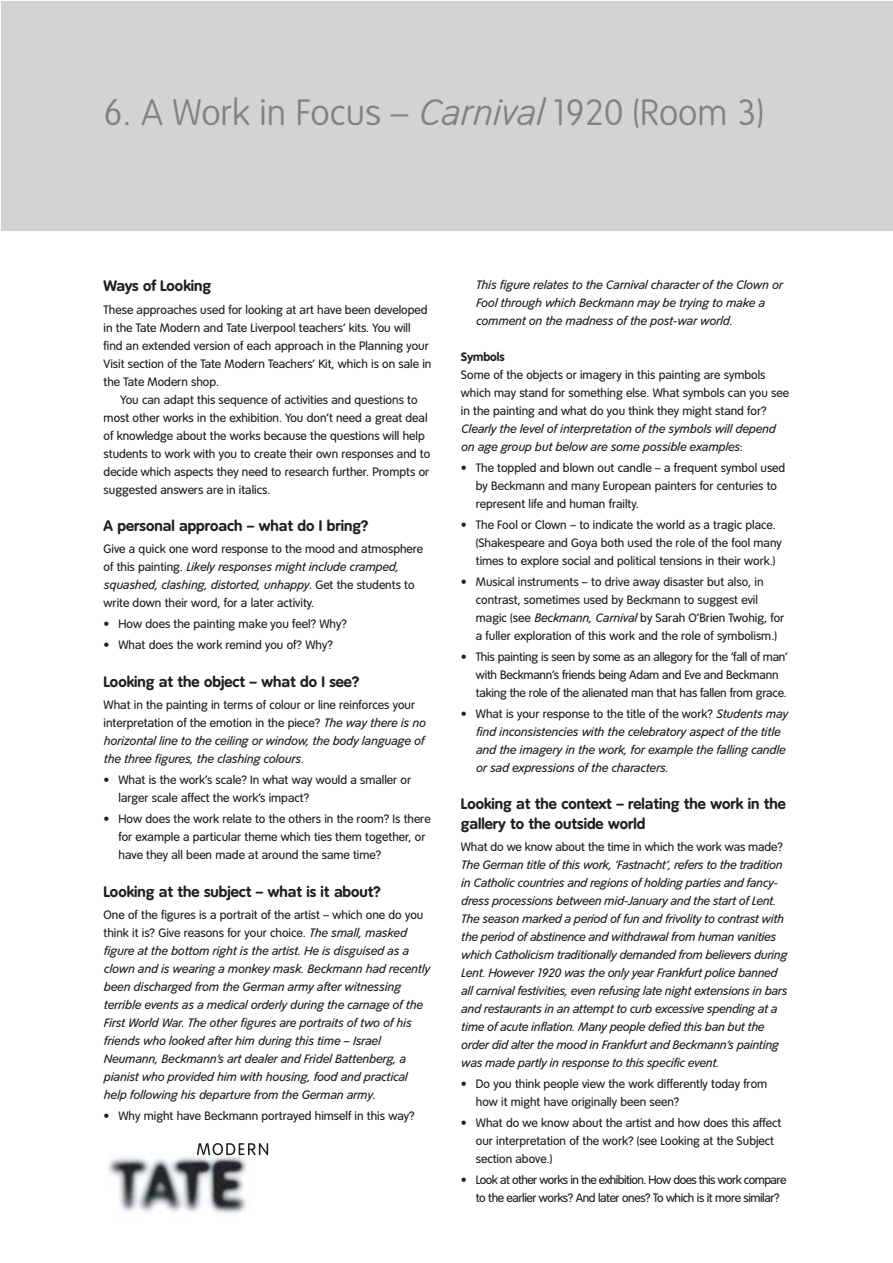
<style>
.page{position:relative;width:893px;height:1263px;background:#fff}
.page>*{position:absolute;margin:0;border:0;box-sizing:border-box;transform-origin:0 0}
.t1{font:100 36px "Tate";color:#808284}
.t2{font:700 15px/19.5px "Tate";color:#231f1f}
.t3{font:12px/18px "Tate";color:#231f1f}
.t4{font:italic 12px/18px "Tate";color:#231f1f}
.t5{font:12px/18px "Tate";letter-spacing:-.045em;color:#231f1f}
.t6{font:700 12px "Tate";color:#231f1f}
.s1{font-style:italic}
.s2{font-style:normal}
</style>
<div class="page">
<div style="left:1px;top:2px;width:891px;height:229px;background:#d1d3d5"></div>
<svg style="left:107px;top:1143px;width:162px;height:71px"></svg>
<svg style="left:197px;top:1143px;width:71px;height:12px"></svg>
<h1 class="t1" style="left:104px;top:97px;width:661px">6. A Work in Focus – <span class="s1">Carnival</span> 1920 (Room 3)</h1>
<p class="t2" style="left:104px;top:277px;width:109px">Ways of Looking</p>
<p class="t3" style="left:104px;top:301px;width:329px">These approaches used for looking at art have been developed in the Tate Modern and Tate Liverpool teachers’ kits. You will find an extended version of each approach in the Planning your Visit section of the Tate Modern Teachers’ Kit, which is on sale in the Tate Modern shop.</p>
<p class="t3" style="left:104px;top:391px;width:328px;text-indent:17px">You can adapt this sequence of activities and questions to most other works in the exhibition. You don’t need a great deal of knowledge about the works because the questions will help students to work with you to create their own responses and to decide which aspects they need to research further. Prompts or suggested answers are in italics.</p>
<p class="t2" style="left:104px;top:517px;width:266px">A personal approach – what do I bring?</p>
<p class="t3" style="left:104px;top:541px;width:321px">Give a quick one word response to the mood and atmosphere of this painting. <span class="s1">Likely responses might include cramped, squashed, clashing, distorted, unhappy</span>. Get the students to write down their word, for a later activity.</p>
<p class="t3" style="left:104px;top:616px;width:245px">• How does the painting make you feel? Why?</p>
<p class="t3" style="left:104px;top:637px;width:231px">• What does the work remind you of? Why?</p>
<p class="t2" style="left:104px;top:673px;width:257px">Looking at the object – what do I see?</p>
<p class="t4" style="left:104px;top:697px;width:323px"><span class="s2">What in the painting in terms of colour or line reinforces your interpretation of the emotion in the piece?</span> The way there is no horizontal line to the ceiling or window, the body language of the three figures, the clashing colours<span class="s2">.</span></p>
<p class="t3" style="left:118px;top:772px;width:294px;text-indent:-15px">• What is the work’s scale? In what way would a smaller or larger scale affect the work’s impact?</p>
<p class="t3" style="left:118px;top:811px;width:314px;text-indent:-15px">• How does the work relate to the others in the room? Is there for example a particular theme which ties them together, or have they all been made at around the same time?</p>
<p class="t2" style="left:104px;top:883px;width:279px">Looking at the subject – what is it about?</p>
<p class="t4" style="left:104px;top:906px;width:327px"><span class="s2">One of the figures is a portrait of the artist – which one do you think it is? Give reasons for your choice.</span> The small, masked figure at the bottom right is the artist. He is disguised as a clown and is wearing a monkey mask. Beckmann had recently been discharged from the German army after witnessing terrible events as a medical orderly during the carnage of the First World War. The other figures are portraits of two of his friends who looked after him during this time – Israel Neumann, Beckmann’s art dealer and Fridel Battenberg, a pianist who provided him with housing, food and practical help following his departure from the German army<span class="s2">.</span></p>
<p class="t3" style="left:104px;top:1107px;width:312px">• Why might have Beckmann portrayed himself in this way?</p>
<p class="t4" style="left:476px;top:277px;width:308px">This figure relates to the Carnival character of the Clown or<br>Fool through which Beckmann may be trying to make a comment on the madness of the post-war world<span class="s2">.</span></p>
<p class="t6" style="left:461px;top:352px;width:45px">Symbols</p>
<p class="t3" style="left:461px;top:367px;width:329px">Some of the objects or imagery in this painting are symbols which may stand for something else. What symbols can you see in the painting and what do you think they might stand for?</p>
<p class="t4" style="left:461px;top:421px;width:316px">Clearly the level of interpretation of the symbols will depend on age group but below are some possible examples<span class="s2">:</span></p>
<p class="t3" style="left:476px;top:460px;width:311px;text-indent:-15px">• The toppled and blown out candle – a frequent symbol used by Beckmann and many European painters for centuries to represent life and human frailty.</p>
<p class="t3" style="left:476px;top:517px;width:307px;text-indent:-15px">• The Fool or Clown – to indicate the world as a tragic place. (Shakespeare and Goya both used the role of the fool many times to explore social and political tensions in their work.)</p>
<p class="t3" style="left:476px;top:574px;width:310px;text-indent:-15px">• Musical instruments – to drive away disaster but also, in contrast, sometimes used by Beckmann to suggest evil magic (see <span class="s1">Beckmann, Carnival</span> by Sarah O’Brien Twohig, for a fuller exploration of this work and the role of symbolism.)</p>
<p class="t3" style="left:476px;top:649px;width:313px;text-indent:-15px">• This painting is seen by some as an allegory for the ‘fall of man’ with Beckmann’s friends being Adam and Eve and Beckmann taking the role of the alienated man that has fallen from grace.</p>
<p class="t4" style="left:476px;top:706px;width:313px;text-indent:-15px"><span class="s2">• What is your response to the title of the work?</span> Students may find inconsistencies with the celebratory aspect of the title and the imagery in the work, for example the falling candle or sad expressions of the characters<span class="s2">.</span></p>
<p class="t2" style="left:461px;top:795px;width:326px">Looking at the context – relating the work in the gallery to the outside world</p>
<p class="t3" style="left:461px;top:839px;width:323px">What do we know about the time in which the work was made?</p>
<p class="t4" style="left:461px;top:857px;width:327px">The German title of this work, ’Fastnacht’, refers to the tradition in Catholic countries and regions of holding parties and fancy&shy;dress processions between mid-January and the start of Lent.<br>The season marked a period of fun and frivolity to contrast with the period of abstinence and withdrawal from human vanities which Catholicism traditionally demanded from believers during Lent. However 1920 was the only year Frankfurt police banned all carnival festivities, even refusing late night extensions in bars and restaurants in an attempt to curb excessive spending at a time of acute inflation. Many people defied this ban but the order did alter the mood in Frankfurt and Beckmann’s painting was made partly in response to this specific event<span class="s2">.</span></p>
<p class="t3" style="left:476px;top:1076px;width:293px;text-indent:-15px">• Do you think people view the work differently today from how it might have originally been seen?</p>
<p class="t3" style="left:476px;top:1115px;width:307px;text-indent:-15px">• What do we know about the artist and how does this affect our interpretation of the work? (see Looking at the Subject section above.)</p>
<p class="t5" style="left:476px;top:1172px;width:312px;text-indent:-15px">• Look at other works in the exhibition. How does this work compare to the earlier works? And later ones? To which is it more similar?</p>
</div>
